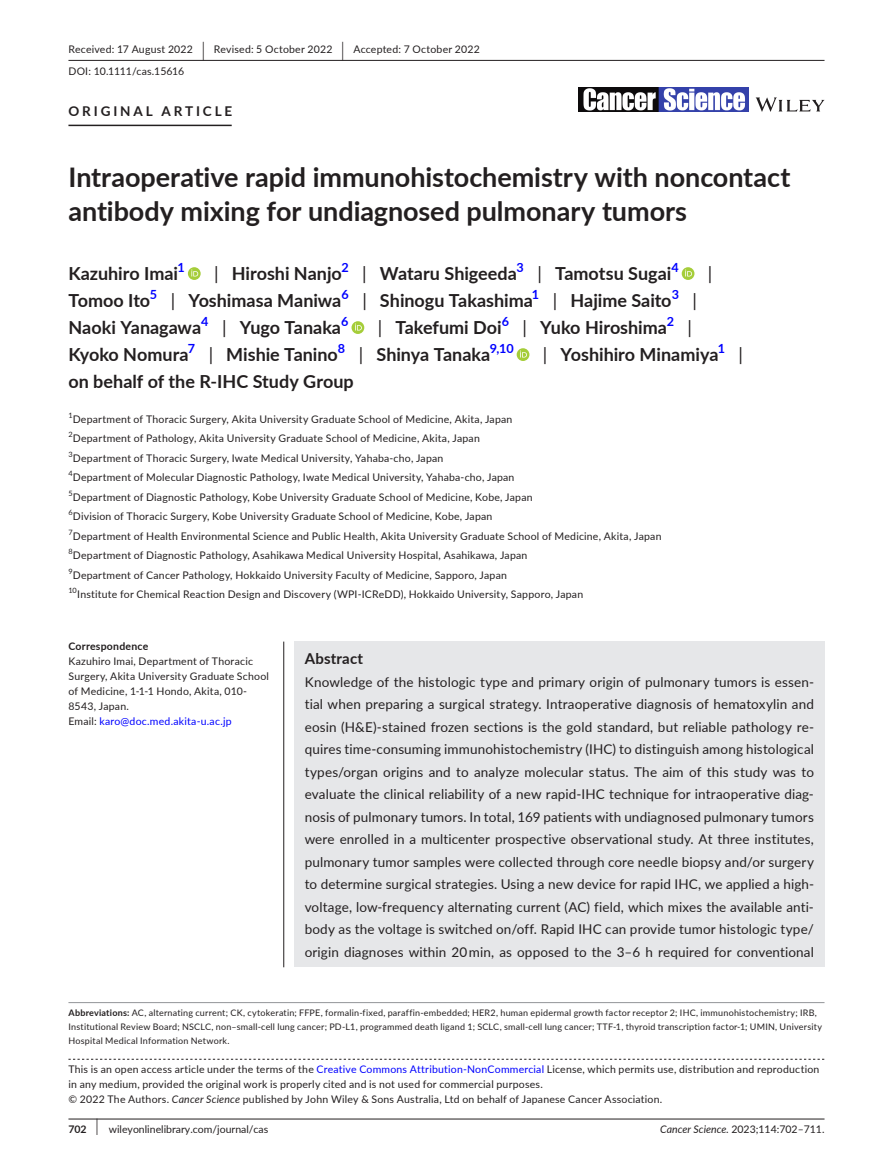
<style>
.page{position:relative;width:893px;height:1174px;background:#fff}
.page>*{position:absolute;margin:0;border:0;box-sizing:border-box;transform-origin:0 0}
.t1{font:700 27px/34.5px "Lato";color:#231f20}
.t2{font:700 18px "Lato";color:#231f20}
.t3{font:18px "Lato";color:#231f20}
.t4{font:700 15px "Lato";letter-spacing:.015em;color:#231f20}
.t5{font:13.5px/22.5px "Lato";letter-spacing:.01em;color:#231f20;text-align:justify}
.t6{font:700 13.5px "Lato";letter-spacing:.215em;color:#231f20}
.t7{font:700 12.6px "Lato";color:#00f}
.t8{font:10.5px/19.5px "Lato";letter-spacing:.02em;color:#231f20}
.t9{font:10.5px "Lato";color:#231f20}
.t10{font:700 10.5px "Lato";letter-spacing:.02em;color:#231f20}
.t11{font:9px/13.5px "Lato";letter-spacing:.025em;color:#231f20}
.s1{font-size:19.65px}
.s2{font-weight:400}
.s3{color:#00f}
.s4{font-weight:700}
.s5{font-style:italic}
.s6{font-size:17.4px}
</style>
<div class="page">
<hr style="left:68px;top:1118px;width:756px;height:1px;background:#231f20">
<svg style="left:756px;top:97px;width:68px;height:15px"></svg>
<img style="left:578px;top:88px;width:170px;height:24px">
<hr style="left:68px;top:60px;width:756px;height:1px;background:#231f20">
<hr style="left:68px;top:125px;width:164px;height:1px;background:#231f20">
<svg style="left:188px;top:267px;width:13px;height:13px"></svg>
<svg style="left:191px;top:269px;width:7px;height:7px"></svg>
<svg style="left:682px;top:267px;width:12px;height:13px"></svg>
<svg style="left:685px;top:269px;width:7px;height:7px"></svg>
<svg style="left:352px;top:321px;width:12px;height:13px"></svg>
<svg style="left:355px;top:323px;width:7px;height:7px"></svg>
<svg style="left:517px;top:348px;width:12px;height:13px"></svg>
<svg style="left:520px;top:350px;width:7px;height:7px"></svg>
<svg style="left:68px;top:1058px;width:756px;height:1px"></svg>
<hr style="left:68px;top:1002px;width:756px;height:1px;background:#939598">
<div style="left:294px;top:641px;width:530px;height:326px;background:#e6e7e9"></div>
<hr style="left:283px;top:641px;width:1px;height:326px;background:#231f20">
<p class="t8" style="left:68px;top:38px;width:413px;line-height:21.8px">Received: 17 August 2022 <span class="s1">|</span> Revised: 5 October 2022 <span class="s1">|</span> Accepted: 7 October 2022<br>DOI: 10.1111/cas.15616</p>
<p class="t6" style="left:68px;top:101px;width:165px">ORIGINAL ARTICLE</p>
<h1 class="t1" style="left:68px;top:159px;width:724px">Intraoperative rapid immunohistochemistry with noncontact antibody mixing for undiagnosed pulmonary tumors</h1>
<h2 class="t2" style="left:68px;top:260px;width:111px">Kazuhiro Imai</h2>
<p class="t7" style="left:178px;top:258px;width:9px">1</p>
<h2 class="t2" style="left:214px;top:260px;width:129px"><span class="s2">|</span> Hiroshi Nanjo</h2>
<p class="t7" style="left:341px;top:258px;width:9px">2</p>
<h2 class="t2" style="left:362px;top:260px;width:156px"><span class="s2">|</span> Wataru Shigeeda</h2>
<p class="t7" style="left:517px;top:258px;width:9px">3</p>
<h2 class="t2" style="left:537px;top:260px;width:135px"><span class="s2">|</span> Tamotsu Sugai</h2>
<p class="t7" style="left:671px;top:258px;width:9px">4</p>
<h2 class="t3" style="left:708px;top:260px;width:6px">|</h2>
<h2 class="t2" style="left:68px;top:287px;width:83px">Tomoo Ito</h2>
<p class="t7" style="left:150px;top:285px;width:9px">5</p>
<h2 class="t2" style="left:171px;top:287px;width:172px"><span class="s2">|</span> Yoshimasa Maniwa</h2>
<p class="t7" style="left:342px;top:285px;width:9px">6</p>
<h2 class="t2" style="left:362px;top:287px;width:172px"><span class="s2">|</span> Shinogu Takashima</h2>
<p class="t7" style="left:532px;top:285px;width:9px">1</p>
<h2 class="t2" style="left:553px;top:287px;width:120px"><span class="s2">|</span> Hajime Saito</h2>
<p class="t7" style="left:672px;top:285px;width:9px">3</p>
<h2 class="t3" style="left:692px;top:287px;width:6px">|</h2>
<h2 class="t2" style="left:68px;top:314px;width:134px">Naoki Yanagawa</h2>
<p class="t7" style="left:201px;top:312px;width:9px">4</p>
<h2 class="t2" style="left:222px;top:314px;width:121px"><span class="s2">|</span> Yugo Tanaka</h2>
<p class="t7" style="left:341px;top:312px;width:9px">6</p>
<h2 class="t2" style="left:378px;top:314px;width:125px"><span class="s2">|</span> Takefumi Doi</h2>
<p class="t7" style="left:502px;top:312px;width:9px">6</p>
<h2 class="t2" style="left:522px;top:314px;width:146px"><span class="s2">|</span> Yuko Hiroshima</h2>
<p class="t7" style="left:667px;top:312px;width:9px">2</p>
<h2 class="t3" style="left:688px;top:314px;width:6px">|</h2>
<h2 class="t2" style="left:68px;top:341px;width:122px">Kyoko Nomura</h2>
<p class="t7" style="left:188px;top:339px;width:9px">7</p>
<h2 class="t2" style="left:209px;top:341px;width:131px"><span class="s2">|</span> Mishie Tanino</h2>
<p class="t7" style="left:338px;top:339px;width:9px">8</p>
<h2 class="t2" style="left:359px;top:341px;width:133px"><span class="s2">|</span> Shinya Tanaka</h2>
<p class="t7" style="left:490px;top:339px;width:25px">9,10</p>
<h2 class="t2" style="left:543px;top:341px;width:177px"><span class="s2">|</span> Yoshihiro Minamiya</h2>
<p class="t7" style="left:718px;top:339px;width:9px">1</p>
<h2 class="t3" style="left:738px;top:341px;width:6px">|</h2>
<h2 class="t2" style="left:68px;top:368px;width:287px">on behalf of the R-IHC Study Group</h2>
<p class="t8" style="left:68px;top:408px;width:595px"><sup>1</sup>Department of Thoracic Surgery, Akita University Graduate School of Medicine, Akita, Japan<br><sup>2</sup>Department of Pathology, Akita University Graduate School of Medicine, Akita, Japan<br><sup>3</sup>Department of Thoracic Surgery, Iwate Medical University, Yahaba-cho, Japan<br><sup>4</sup>Department of Molecular Diagnostic Pathology, Iwate Medical University, Yahaba-cho, Japan<br><sup>5</sup>Department of Diagnostic Pathology, Kobe University Graduate School of Medicine, Kobe, Japan<br><sup>6</sup>Division of Thoracic Surgery, Kobe University Graduate School of Medicine, Kobe, Japan<br><sup>7</sup>Department of Health Environmental Science and Public Health, Akita University Graduate School of Medicine, Akita, Japan <sup>8</sup>Department of Diagnostic Pathology, Asahikawa Medical University Hospital, Asahikawa, Japan<br><sup>9</sup>Department of Cancer Pathology, Hokkaido University Faculty of Medicine, Sapporo, Japan<br><sup>10</sup>Institute for Chemical Reaction Design and Discovery (WPI-ICReDD), Hokkaido University, Sapporo, Japan</p>
<p class="t10" style="left:68px;top:638px;width:81px">Correspondence</p>
<p class="t8" style="left:68px;top:653px;width:202px;line-height:15px">Kazuhiro Imai, Department of Thoracic Surgery, Akita University Graduate School of Medicine, 1-1-1 Hondo, Akita, 010- 8543, Japan.<br>Email: <span class="s3">karo@doc.med.akita-u.ac.jp</span></p>
<h3 class="t4" style="left:305px;top:647px;width:60px">Abstract</h3>
<p class="t5" style="left:305px;top:670px;width:511px">Knowledge of the histologic type and primary origin of pulmonary tumors is essen&shy;tial when preparing a surgical strategy. Intraoperative diagnosis of hematoxylin and eosin (H&amp;E)-stained frozen sections is the gold standard, but reliable pathology re&shy;quires time-consuming immunohistochemistry (IHC) to distinguish among histological types/organ origins and to analyze molecular status. The aim of this study was to evaluate the clinical reliability of a new rapid-IHC technique for intraoperative diag&shy;nosis of pulmonary tumors. In total, 169 patients with undiagnosed pulmonary tumors were enrolled in a multicenter prospective observational study. At three institutes, pulmonary tumor samples were collected through core needle biopsy and/or surgery to determine surgical strategies. Using a new device for rapid IHC, we applied a high&shy;voltage, low-frequency alternating current (AC) field, which mixes the available anti&shy;body as the voltage is switched on/off. Rapid IHC can provide tumor histologic type/ origin diagnoses within 20 min, as opposed to the 3–6 h required for conventional</p>
<p class="t11" style="left:68px;top:1006px;width:755px"><span class="s4">Abbreviations:</span> AC, alternating current; CK, cytokeratin; FFPE, formalin-fixed, paraffin-embedded; HER2, human epidermal growth factor receptor 2; IHC, immunohistochemistry; IRB,<br>Institutional Review Board; NSCLC, non–small-cell lung cancer; PD-L1, programmed death ligand 1; SCLC, small-cell lung cancer; TTF-1, thyroid transcription factor-1; UMIN, University<br>Hospital Medical Information Network.</p>
<p class="t8" style="left:68px;top:1061px;width:752px;line-height:15px">This is an open access article under the terms of the <span class="s3">Creative Commons Attribution-NonCommercial</span> License, which permits use, distribution and reproduction in any medium, provided the original work is properly cited and is not used for commercial purposes.<br>© 2022 The Authors. <span class="s5">Cancer Science</span> published by John Wiley &amp; Sons Australia, Ltd on behalf of Japanese Cancer Association.</p>
<p class="t9" style="left:68px;top:1121px;width:201px"><span class="s4">702</span> <span class="s6">|</span> wileyonlinelibrary.com/journal/cas</p>
<p class="t9" style="left:660px;top:1121px;width:166px"><span class="s5">Cancer Science.</span> 2023;114:702–711.</p>
</div>
